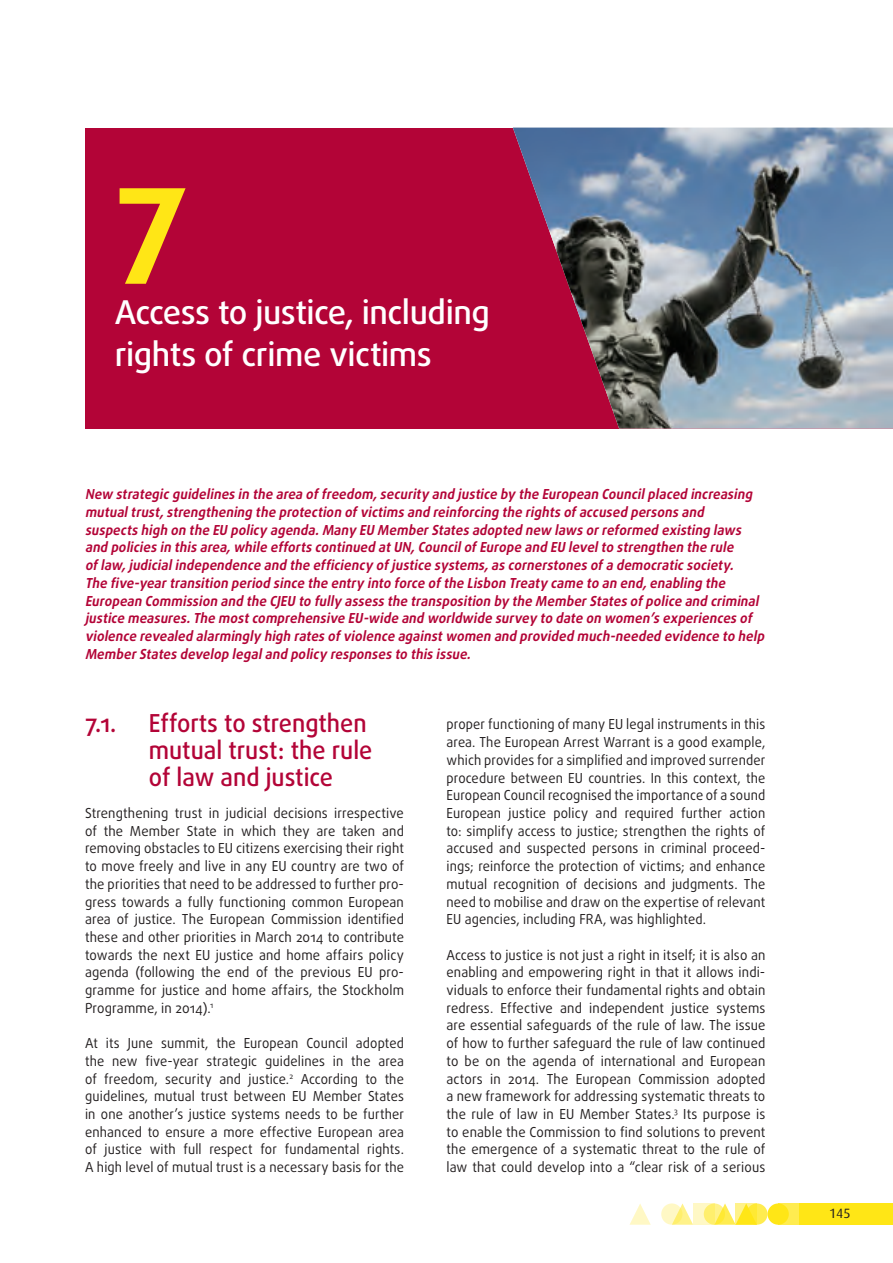
<style>
.page{position:relative;width:893px;height:1263px;background:#fff}
.page>*{position:absolute;margin:0;border:0;box-sizing:border-box;transform-origin:0 0}
.title_chapter{font:700 136.8px "Daxline Pro";color:#ffe616}
.title_chapter-2{font:500 32.85px/41.4px "Daxline Pro";letter-spacing:-.015em;color:#fff}
.title_1_1{font:500 24.75px/27px "Daxline Pro";color:#b30437;scale:.95 1}
.body{font:13.8px/17.7px "Daxline Pro";letter-spacing:.01em;color:#231f20;text-align:justify;scale:.95 1}
.body-2{font:13.8px/17.7px "Daxline Pro";letter-spacing:.01em;color:#231f20;text-align:justify;scale:.94 1}
.intro_chapter{font:italic 700 13.8px/17.7px "Daxline Pro";letter-spacing:.015em;color:#b30437;scale:.95 1}
.t1{font:13.5px "Dax";color:#231f20}
</style>
<div class="page">
<div style="left:746px;top:1203px;width:21px;height:22px;background:#ffec50;border-radius:50%"></div>
<div style="left:778px;top:1203px;width:21px;height:22px;background:#ffec50"></div>
<div style="left:799px;top:1203px;width:94px;height:22px;background:#ffe616"></div>
<svg style="left:675px;top:1203px;width:18px;height:22px"></svg>
<svg style="left:629px;top:1204px;width:22px;height:21px"></svg>
<div style="left:767px;top:1203px;width:22px;height:22px;background:#ffe616;border-radius:50%"></div>
<svg style="left:718px;top:1203px;width:18px;height:22px"></svg>
<svg style="left:704px;top:1203px;width:21px;height:22px"></svg>
<svg style="left:661px;top:1203px;width:21px;height:22px"></svg>
<svg style="left:736px;top:1203px;width:21px;height:22px"></svg>
<svg style="left:693px;top:1203px;width:21px;height:22px"></svg>
<div style="left:85px;top:128px;width:808px;height:300px;background:#b30437"></div>
<img style="left:513px;top:128px;width:380px;height:300px">
<p class="title_chapter" style="left:115px;top:122px;width:76px">7</p>
<p class="title_chapter-2" style="left:115px;top:292px;width:377px">Access to justice, including rights of crime victims</p>
<p class="intro_chapter" style="left:85px;top:486px;width:720px">New strategicguidelines in the area offreedom,security and justice by the European Councilplaced increasing mutualtrust,strengthening the protection ofvictims and reinforcing the rights ofaccused persons and<br>suspects high on the EU policy agenda.Many EU MemberStates adopted new laws orreformed existing laws and policies in this area,while efforts continued atUN,CouncilofEurope and EU levelto strengthen the rule oflaw,judicialindependence and the efficiency ofjustice systems,as cornerstones ofa democraticsociety.<br>The five-yeartransition period since the entry into force ofthe Lisbon Treaty came to an end,enabling the European Commission and the CJ EU to fully assess the transposition by the MemberStates ofpolice and criminal justice measures.The mostcomprehensive EU-wide and worldwide survey to date on women’s experiences of violence revealed alarmingly high rates ofviolence againstwomen and provided much-needed evidence to help MemberStates develop legaland policy responses to this issue.</p>
<p class="title_1_1" style="left:85px;top:710px;width:30px">7.1.</p>
<p class="title_1_1" style="left:149px;top:710px;width:237px">Efforts to strengthen mutual trust: the rule of law and justice</p>
<p class="body" style="left:85px;top:804px;width:337px">Strengthening trust in judicial decisions irrespective of the Member State in which they are taken and removing obstacles to EU citizens exercising their right to move freely and live in any EU country are two of the priorities that need to be addressed to further pro&shy;gress towards a fully functioning common European area of justice. The European Commission identified these and other priorities in March 2014 to contribute towards the next EU justice and home affairs policy agenda (following the end of the previous EU pro&shy;gramme for justice and home affairs, the Stockholm Programme, in 2014).<sup>1</sup></p>
<p class="body-2" style="left:85px;top:1034px;width:341px">At its June summit, the European Council adopted the new five-year strategic guidelines in the area of freedom, security and justice.<sup>2</sup> According to the guidelines, mutual trust between EU Member States in one another’s justice systems needs to be further enhanced to ensure a more effective European area of justice with full respect for fundamental rights.<br>A high level of mutual trust is a necessary basis for the</p>
<p class="body-2" style="left:446px;top:716px;width:341px">proper functioning of many EU legal instruments in this area. The European Arrest Warrant is a good example, which provides for a simplified and improved surrender procedure between EU countries. In this context, the European Council recognised the importance of a sound European justice policy and required further action to: simplify access to justice; strengthen the rights of accused and suspected persons in criminal proceed&shy;ings; reinforce the protection of victims; and enhance mutual recognition of decisions and judgments. The need to mobilise and draw on the expertise of relevant EU agencies, including FRA, was highlighted.</p>
<p class="body" style="left:446px;top:946px;width:337px">Access to justice is not just a right in itself; it is also an enabling and empowering right in that it allows indi&shy;viduals to enforce their fundamental rights and obtain redress. Effective and independent justice systems are essential safeguards of the rule of law. The issue of how to further safeguard the rule of law continued to be on the agenda of international and European actors in 2014. The European Commission adopted a new framework for addressing systematic threats to the rule of law in EU Member States.<sup>3</sup> Its purpose is to enable the Commission to find solutions to prevent the emergence of a systematic threat to the rule of law that could develop into a “clear risk of a serious</p>
<p class="t1" style="left:829px;top:1206px;width:23px">145</p>
</div>
